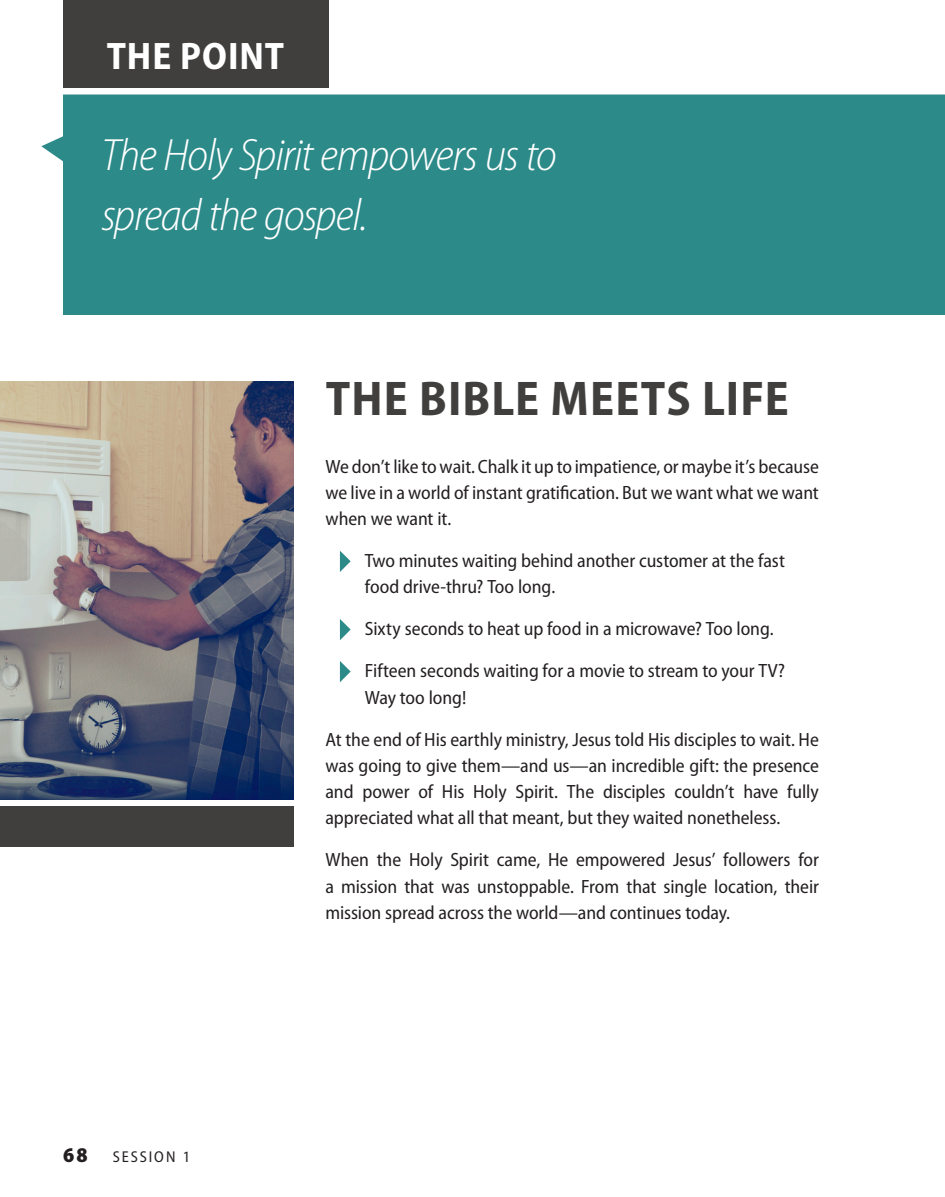
<style>
.page{position:relative;width:945px;height:1197px;background:#fff}
.page>*{position:absolute;margin:0;border:0;box-sizing:border-box;transform-origin:0 0}
.t1{font:700 semi-condensed 49px "Myriad Pro";letter-spacing:.025em;color:#403f3e}
.point{font:italic 300 semi-condensed 45.5px/59.5px "Myriad Pro";letter-spacing:-.025em;color:#fff}
.t2{font:700 semi-condensed 38.5px "Myriad Pro";letter-spacing:.025em;color:#fff}
.t3{font:900 semi-condensed 21px "Myriad Pro";color:#231f20}
.t4{font:semi-condensed 19.25px/26.2px "Myriad Pro";letter-spacing:-.005em;color:#231f20;text-align:justify}
.t5{font:semi-condensed 15.75px "Myriad Pro";letter-spacing:.12em;color:#231f20}
</style>
<div class="page">
<svg style="left:340px;top:551px;width:11px;height:21px"></svg>
<svg style="left:340px;top:619px;width:11px;height:21px"></svg>
<svg style="left:340px;top:661px;width:11px;height:21px"></svg>
<div style="left:63px;top:0;width:265px;height:88px;background:#403f3e"></div>
<div style="left:41px;top:94px;width:904px;height:221px;background:#2c8a89"></div>
<img style="left:0;top:382px;width:294px;height:418px">
<div style="left:0;top:807px;width:294px;height:40px;background:#403f3e"></div>
<h3 class="t2" style="left:107px;top:34px;width:179px">THE POINT</h3>
<p class="point" style="left:101px;top:127px;width:457px">The Holy Spirit empowers us to spread the gospel.</p>
<h1 class="t1" style="left:326px;top:371px;width:464px">THE BIBLE MEETS LIFE</h1>
<p class="t3" style="left:63px;top:1143px;width:26px">68</p>
<p class="t5" style="left:113px;top:1149px;width:79px">SESSION 1</p>
<p class="t4" style="left:326px;top:453px;width:495px">We don’t like to wait. Chalk it up to impatience, or maybe it’s because we live in a world of instant gratification. But we want what we want when we want it.</p>
<p class="t4" style="left:365px;top:548px;width:422px">Two minutes waiting behind another customer at the fast food drive-thru? Too long.</p>
<p class="t4" style="left:365px;top:608px;width:422px;line-height:42px">Sixty seconds to heat up food in a microwave? Too long.<br>Fifteen seconds waiting for a movie to stream to your TV?</p>
<p class="t4" style="left:326px;top:676px;width:495px;line-height:42px;text-indent:39px">Way too long!<br>At the end of His earthly ministry, Jesus told His disciples to wait. He</p>
<p class="t4" style="left:326px;top:753px;width:495px">was going to give them—and us—an incredible gift: the presence and power of His Holy Spirit. The disciples couldn’t have fully appreciated what all that meant, but they waited nonetheless.</p>
<p class="t4" style="left:326px;top:847px;width:495px">When the Holy Spirit came, He empowered Jesus’ followers for a mission that was unstoppable. From that single location, their mission spread across the world—and continues today.</p>
</div>
